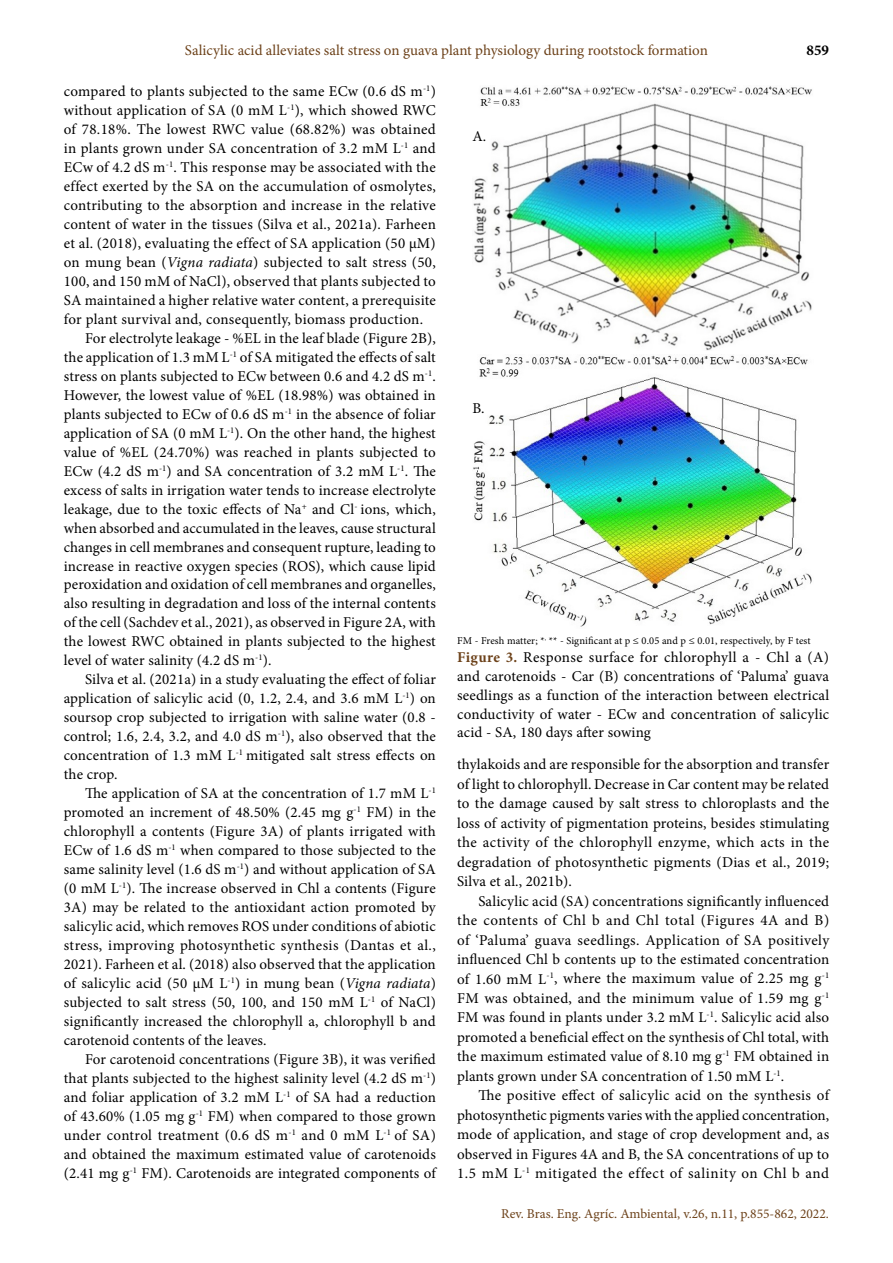
<style>
.page{position:relative;width:893px;height:1263px;background:#fff}
.page>*{position:absolute;margin:0;border:0;box-sizing:border-box;transform-origin:0 0}
.t1{font:15px/19.5px "Minion Pro";letter-spacing:.01em;color:#000;text-align:justify}
.t2{font:15px "Minion Pro";color:#6c4119}
.t3{font:700 15px "Minion Pro";color:#000}
.t4{font:13.5px "Minion Pro";color:#6c4119}
.t5{font:10.5px "Minion Pro";letter-spacing:.005em;color:#000}
.s1{font-style:italic}
.s2{font-weight:700;color:#6c4119}
</style>
<div class="page">
<img style="left:473px;top:86px;width:339px;height:264px">
<img style="left:473px;top:355px;width:339px;height:272px">
<p class="t2" style="left:185px;top:40px;width:524px">Salicylic acid alleviates salt stress on guava plant physiology during rootstock formation</p>
<p class="t3" style="left:806px;top:40px;width:24px">859</p>
<p class="t1" style="left:64px;top:81px;width:374px">compared to plants subjected to the same ECw (0.6 dS m<sup>-1</sup>)</p>
<p class="t1" style="left:64px;top:100px;width:374px">without application of SA (0 mM L<sup>-1</sup>), which showed RWC</p>
<p class="t1" style="left:64px;top:119px;width:374px">of 78.18%. The lowest RWC value (68.82%) was obtained</p>
<p class="t1" style="left:64px;top:138px;width:374px">in plants grown under SA concentration of 3.2 mM L<sup>-1</sup> and</p>
<p class="t1" style="left:64px;top:157px;width:374px">ECw of 4.2 dS m<sup>-1</sup>. This response may be associated with the</p>
<p class="t1" style="left:64px;top:176px;width:374px">effect exerted by the SA on the accumulation of osmolytes,</p>
<p class="t1" style="left:64px;top:195px;width:373px">contributing to the absorption and increase in the relative</p>
<p class="t1" style="left:64px;top:214px;width:374px">content of water in the tissues (Silva et al., 2021a). Farheen</p>
<p class="t1" style="left:64px;top:233px;width:374px">et al. (2018), evaluating the effect of SA application (50 μM)</p>
<p class="t1" style="left:64px;top:252px;width:374px">on mung bean (<span class="s1">Vigna radiata</span>) subjected to salt stress (50,</p>
<p class="t1" style="left:64px;top:271px;width:374px">100, and 150 mM of NaCl), observed that plants subjected to</p>
<p class="t1" style="left:64px;top:290px;width:374px">SA maintained a higher relative water content, a prerequisite</p>
<p class="t1" style="left:64px;top:309px;width:361px">for plant survival and, consequently, biomass production.</p>
<p class="t1" style="left:85px;top:328px;width:352px">For electrolyte leakage - %EL in the leaf blade (Figure 2B),</p>
<p class="t1" style="left:64px;top:347px;width:374px">the application of 1.3 mM L<sup>-1</sup> of SA mitigated the effects of salt</p>
<p class="t1" style="left:64px;top:366px;width:374px">stress on plants subjected to ECw between 0.6 and 4.2 dS m<sup>-1</sup>.</p>
<p class="t1" style="left:64px;top:385px;width:374px">However, the lowest value of %EL (18.98%) was obtained in</p>
<p class="t1" style="left:64px;top:404px;width:374px">plants subjected to ECw of 0.6 dS m<sup>-1</sup> in the absence of foliar</p>
<p class="t1" style="left:64px;top:423px;width:374px">application of SA (0 mM L<sup>-1</sup>). On the other hand, the highest</p>
<p class="t1" style="left:64px;top:442px;width:374px">value of %EL (24.70%) was reached in plants subjected to</p>
<p class="t1" style="left:64px;top:461px;width:374px">ECw (4.2 dS m<sup>-1</sup>) and SA concentration of 3.2 mM L<sup>-1</sup>. The</p>
<p class="t1" style="left:64px;top:480px;width:374px">excess of salts in irrigation water tends to increase electrolyte</p>
<p class="t1" style="left:64px;top:499px;width:374px">leakage, due to the toxic effects of Na<sup>+</sup> and Cl<sup>-</sup> ions, which,</p>
<p class="t1" style="left:64px;top:518px;width:373px">when absorbed and accumulated in the leaves, cause structural</p>
<p class="t1" style="left:64px;top:537px;width:374px">changes in cell membranes and consequent rupture, leading to</p>
<p class="t1" style="left:64px;top:556px;width:374px">increase in reactive oxygen species (ROS), which cause lipid</p>
<p class="t1" style="left:64px;top:575px;width:374px">peroxidation and oxidation of cell membranes and organelles,</p>
<p class="t1" style="left:64px;top:594px;width:374px">also resulting in degradation and loss of the internal contents</p>
<p class="t1" style="left:64px;top:613px;width:373px">of the cell (Sachdev et al., 2021), as observed in Figure 2A, with</p>
<p class="t1" style="left:64px;top:632px;width:374px">the lowest RWC obtained in plants subjected to the highest</p>
<p class="t1" style="left:64px;top:651px;width:209px">level of water salinity (4.2 dS m<sup>-1</sup>).</p>
<p class="t1" style="left:85px;top:670px;width:352px">Silva et al. (2021a) in a study evaluating the effect of foliar</p>
<p class="t1" style="left:64px;top:689px;width:374px">application of salicylic acid (0, 1.2, 2.4, and 3.6 mM L<sup>-1</sup>) on</p>
<p class="t1" style="left:64px;top:708px;width:374px">soursop crop subjected to irrigation with saline water (0.8 -</p>
<p class="t1" style="left:64px;top:727px;width:374px">control; 1.6, 2.4, 3.2, and 4.0 dS m<sup>-1</sup>), also observed that the</p>
<p class="t1" style="left:64px;top:746px;width:374px">concentration of 1.3 mM L<sup>-1</sup> mitigated salt stress effects on</p>
<p class="t1" style="left:64px;top:765px;width:55px">the crop.</p>
<p class="t1" style="left:85px;top:784px;width:352px">The application of SA at the concentration of 1.7 mM L<sup>-1</sup></p>
<p class="t1" style="left:64px;top:803px;width:374px">promoted an increment of 48.50% (2.45 mg g<sup>-1</sup> FM) in the</p>
<p class="t1" style="left:64px;top:822px;width:373px">chlorophyll a contents (Figure 3A) of plants irrigated with</p>
<p class="t1" style="left:64px;top:841px;width:374px">ECw of 1.6 dS m<sup>-1</sup> when compared to those subjected to the</p>
<p class="t1" style="left:64px;top:860px;width:374px">same salinity level (1.6 dS m<sup>-1</sup>) and without application of SA</p>
<p class="t1" style="left:64px;top:879px;width:374px">(0 mM L<sup>-1</sup>). The increase observed in Chl a contents (Figure</p>
<p class="t1" style="left:64px;top:898px;width:374px">3A) may be related to the antioxidant action promoted by</p>
<p class="t1" style="left:64px;top:917px;width:374px">salicylic acid, which removes ROS under conditions of abiotic</p>
<p class="t1" style="left:64px;top:936px;width:374px">stress, improving photosynthetic synthesis (Dantas et al.,</p>
<p class="t1" style="left:64px;top:955px;width:374px">2021). Farheen et al. (2018) also observed that the application</p>
<p class="t1" style="left:64px;top:974px;width:374px">of salicylic acid (50 μM L<sup>-1</sup>) in mung bean (<span class="s1">Vigna radiata</span>)</p>
<p class="t1" style="left:64px;top:993px;width:374px">subjected to salt stress (50, 100, and 150 mM L<sup>-1</sup> of NaCl)</p>
<p class="t1" style="left:64px;top:1011px;width:374px">significantly increased the chlorophyll a, chlorophyll b and</p>
<p class="t1" style="left:64px;top:1030px;width:204px">carotenoid contents of the leaves.</p>
<p class="t1" style="left:85px;top:1049px;width:352px">For carotenoid concentrations (Figure 3B), it was verified</p>
<p class="t1" style="left:64px;top:1068px;width:374px">that plants subjected to the highest salinity level (4.2 dS m<sup>-1</sup>)</p>
<p class="t1" style="left:64px;top:1087px;width:374px">and foliar application of 3.2 mM L<sup>-1</sup> of SA had a reduction</p>
<p class="t1" style="left:64px;top:1106px;width:374px">of 43.60% (1.05 mg g<sup>-1</sup> FM) when compared to those grown</p>
<p class="t1" style="left:64px;top:1125px;width:374px">under control treatment (0.6 dS m<sup>-1</sup> and 0 mM L<sup>-1</sup> of SA)</p>
<p class="t1" style="left:64px;top:1144px;width:374px">and obtained the maximum estimated value of carotenoids</p>
<p class="t1" style="left:64px;top:1163px;width:374px">(2.41 mg g<sup>-1</sup> FM). Carotenoids are integrated components of</p>
<p class="t1" style="left:472px;top:126px;width:15px">A.</p>
<p class="t1" style="left:472px;top:399px;width:13px">B.</p>
<p class="t5" style="left:457px;top:633px;width:355px">FM - Fresh matter; *<sup>,</sup> ** - Significant at p ≤ 0.05 and p ≤ 0.01, respectively, by F test</p>
<p class="t1" style="left:457px;top:648px;width:374px;line-height:18.8px"><span class="s2">Figure 3.</span> Response surface for chlorophyll a - Chl a (A) and carotenoids - Car (B) concentrations of ‘Paluma’ guava seedlings as a function of the interaction between electrical conductivity of water - ECw and concentration of salicylic acid - SA, 180 days after sowing</p>
<p class="t1" style="left:457px;top:755px;width:374px">thylakoids and are responsible for the absorption and transfer of light to chlorophyll. Decrease in Car content may be related to the damage caused by salt stress to chloroplasts and the loss of activity of pigmentation proteins, besides stimulating the activity of the chlorophyll enzyme, which acts in the degradation of photosynthetic pigments (Dias et al., 2019; Silva et al., 2021b).</p>
<p class="t1" style="left:457px;top:891px;width:374px;text-indent:21px">Salicylic acid (SA) concentrations significantly influenced the contents of Chl b and Chl total (Figures 4A and B) of ‘Paluma’ guava seedlings. Application of SA positively influenced Chl b contents up to the estimated concentration of 1.60 mM L<sup>-1</sup>, where the maximum value of 2.25 mg g<sup>-1<br></sup>FM was obtained, and the minimum value of 1.59 mg g<sup>-1<br></sup>FM was found in plants under 3.2 mM L<sup>-1</sup>. Salicylic acid also promoted a beneficial effect on the synthesis of Chl total, with the maximum estimated value of 8.10 mg g<sup>-1</sup> FM obtained in plants grown under SA concentration of 1.50 mM L<sup>-1</sup>.</p>
<p class="t1" style="left:457px;top:1086px;width:374px;text-indent:21px">The positive effect of salicylic acid on the synthesis of photosynthetic pigments varies with the applied concentration, mode of application, and stage of crop development and, as observed in Figures 4A and B, the SA concentrations of up to 1.5 mM L<sup>-1</sup> mitigated the effect of salinity on Chl b and</p>
<p class="t4" style="left:501px;top:1204px;width:329px">Rev. Bras. Eng. Agríc. Ambiental, v.26, n.11, p.855-862, 2022.</p>
</div>
